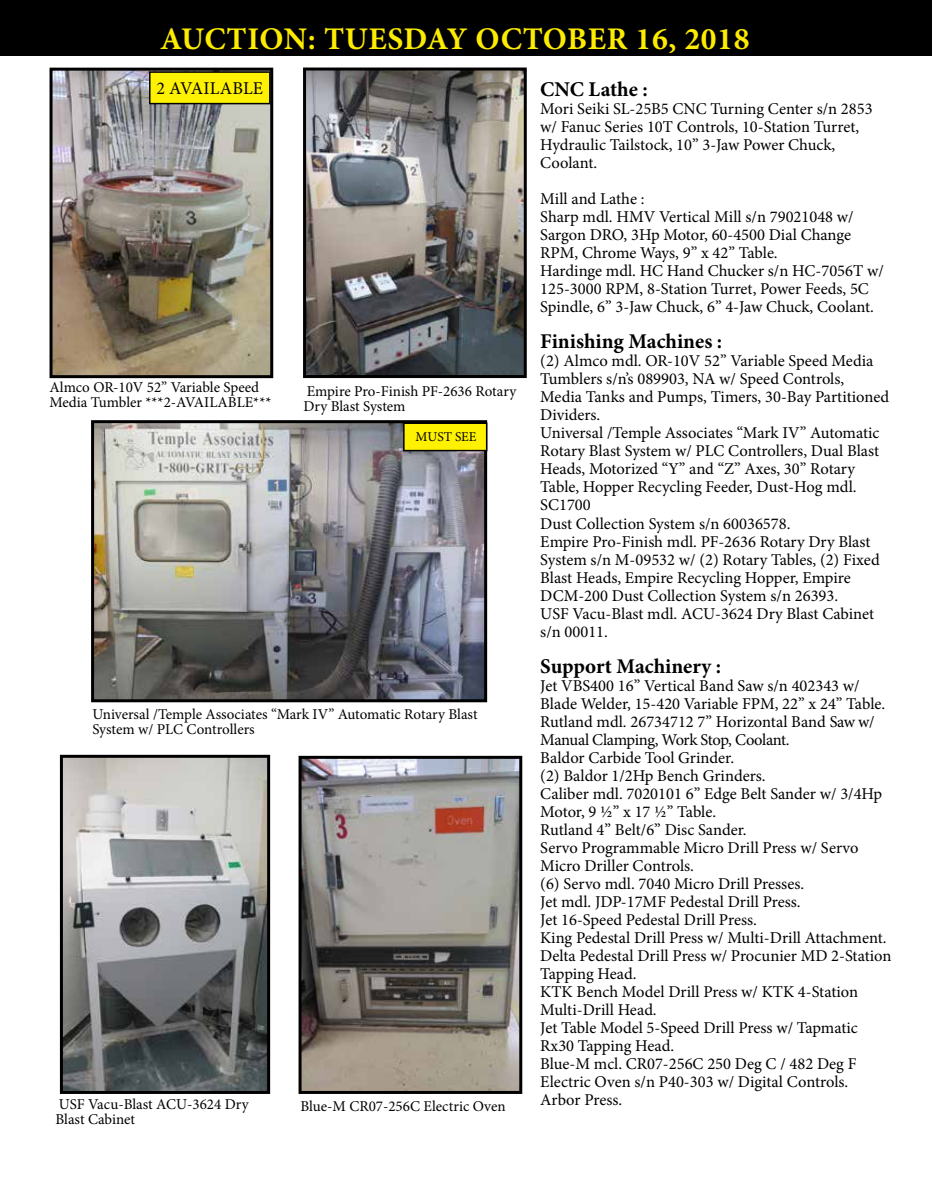
<style>
.page{position:relative;width:932px;height:1202px;background:#fff}
.page>*{position:absolute;margin:0;border:0;box-sizing:border-box;transform-origin:0 0}
.t1{font:700 31.5px "Minion Pro";letter-spacing:.02em;color:#fdeb00}
.t2{font:700 21px "Minion Pro";color:#000}
.t3{font:18px "Minion Pro";letter-spacing:.01em;color:#000}
.t4{font:16.5px/18px "Minion Pro";color:#000}
.t5{font:15px/15px "Minion Pro";color:#000}
.t6{font:13.5px "Minion Pro";color:#000}
</style>
<div class="page">
<div style="left:0;top:0;width:932px;height:56px;background:#000"></div>
<img style="left:307px;top:72px;width:215px;height:302px">
<div style="left:303px;top:68px;width:223px;height:310px;border:3px solid #000"></div>
<img style="left:54px;top:72px;width:215px;height:302px">
<div style="left:50px;top:68px;width:223px;height:310px;border:3px solid #000"></div>
<img style="left:64px;top:758px;width:202px;height:332px">
<div style="left:60px;top:754px;width:210px;height:340px;border:3px solid #000"></div>
<img style="left:302px;top:760px;width:216px;height:330px">
<div style="left:298px;top:756px;width:224px;height:338px;border:3px solid #000"></div>
<div style="left:150px;top:72px;width:120px;height:32px;background:#fff200"></div>
<div style="left:149px;top:71px;width:121px;height:33px;border:2px solid #000"></div>
<img style="left:95px;top:424px;width:388px;height:274px">
<div style="left:91px;top:420px;width:396px;height:282px;border:3px solid #000"></div>
<div style="left:403px;top:422px;width:84px;height:29px;background:#fff200;border:2px solid #000"></div>
<h1 class="t1" style="left:160px;top:17px;width:591px">AUCTION: TUESDAY OCTOBER 16, 2018</h1>
<p class="t2" style="left:540px;top:75px;width:109px">CNC Lathe :</p>
<p class="t4" style="left:540px;top:100px;width:334px">Mori Seiki SL-25B5 CNC Turning Center s/n 2853 w/ Fanuc Series 10T Controls, 10-Station Turret, Hydraulic Tailstock, 10” 3-Jaw Power Chuck, Coolant.</p>
<p class="t4" style="left:540px;top:190px;width:345px">Mill and Lathe :<br>Sharp mdl. HMV Vertical Mill s/n 79021048 w/ Sargon DRO, 3Hp Motor, 60-4500 Dial Change RPM, Chrome Ways, 9” x 42” Table.<br>Hardinge mdl. HC Hand Chucker s/n HC-7056T w/ 125-3000 RPM, 8-Station Turret, Power Feeds, 5C Spindle, 6” 3-Jaw Chuck, 6” 4-Jaw Chuck, Coolant.</p>
<p class="t2" style="left:540px;top:327px;width:183px">Finishing Machines :</p>
<p class="t4" style="left:540px;top:352px;width:350px">(2) Almco mdl. OR-10V 52” Variable Speed Media Tumblers s/n’s 089903, NA w/ Speed Controls, Media Tanks and Pumps, Timers, 30-Bay Partitioned Dividers.<br>Universal /Temple Associates “Mark IV” Automatic Rotary Blast System w/ PLC Controllers, Dual Blast Heads, Motorized “Y” and “Z” Axes, 30” Rotary Table, Hopper Recycling Feeder, Dust-Hog mdl.<br>SC1700<br>Dust Collection System s/n 60036578.<br>Empire Pro-Finish mdl. PF-2636 Rotary Dry Blast System s/n M-09532 w/ (2) Rotary Tables, (2) Fixed Blast Heads, Empire Recycling Hopper, Empire DCM-200 Dust Collection System s/n 26393.<br>USF Vacu-Blast mdl. ACU-3624 Dry Blast Cabinet s/n 00011.</p>
<p class="t2" style="left:540px;top:651px;width:182px">Support Machinery :</p>
<p class="t4" style="left:540px;top:676px;width:353px">Jet VBS400 16” Vertical Band Saw s/n 402343 w/ Blade Welder, 15-420 Variable FPM, 22” x 24” Table.<br>Rutland mdl. 26734712 7” Horizontal Band Saw w/ Manual Clamping, Work Stop, Coolant.<br>Baldor Carbide Tool Grinder.<br>(2) Baldor 1/2Hp Bench Grinders.<br>Caliber mdl. 7020101 6” Edge Belt Sander w/ 3/4Hp Motor, 9 ½” x 17 ½” Table.<br>Rutland 4” Belt/6” Disc Sander.<br>Servo Programmable Micro Drill Press w/ Servo Micro Driller Controls.<br>(6) Servo mdl. 7040 Micro Drill Presses.<br>Jet mdl. JDP-17MF Pedestal Drill Press.<br>Jet 16-Speed Pedestal Drill Press.<br>King Pedestal Drill Press w/ Multi-Drill Attachment.<br>Delta Pedestal Drill Press w/ Procunier MD 2-Station Tapping Head.<br>KTK Bench Model Drill Press w/ KTK 4-Station Multi-Drill Head.<br>Jet Table Model 5-Speed Drill Press w/ Tapmatic Rx30 Tapping Head.<br>Blue-M mcl. CR07-256C 250 Deg C / 482 Deg F Electric Oven s/n P40-303 w/ Digital Controls.<br>Arbor Press.</p>
<p class="t3" style="left:156px;top:77px;width:108px">2 AVAILABLE</p>
<p class="t5" style="left:50px;top:380px;width:223px">Almco OR-10V 52” Variable Speed<br>Media Tumbler ***2-AVAILABLE***</p>
<p class="t5" style="left:303px;top:384px;width:214px">Empire Pro-Finish PF-2636 Rotary<br>Dry Blast System</p>
<p class="t6" style="left:415px;top:428px;width:63px">MUST SEE</p>
<p class="t5" style="left:92px;top:707px;width:387px">Universal /Temple Associates “Mark IV” Automatic Rotary Blast<br>System w/ PLC Controllers</p>
<p class="t5" style="left:56px;top:1096px;width:195px">USF Vacu-Blast ACU-3624 Dry<br>Blast Cabinet</p>
<p class="t5" style="left:300px;top:1098px;width:207px">Blue-M CR07-256C Electric Oven</p>
</div>
